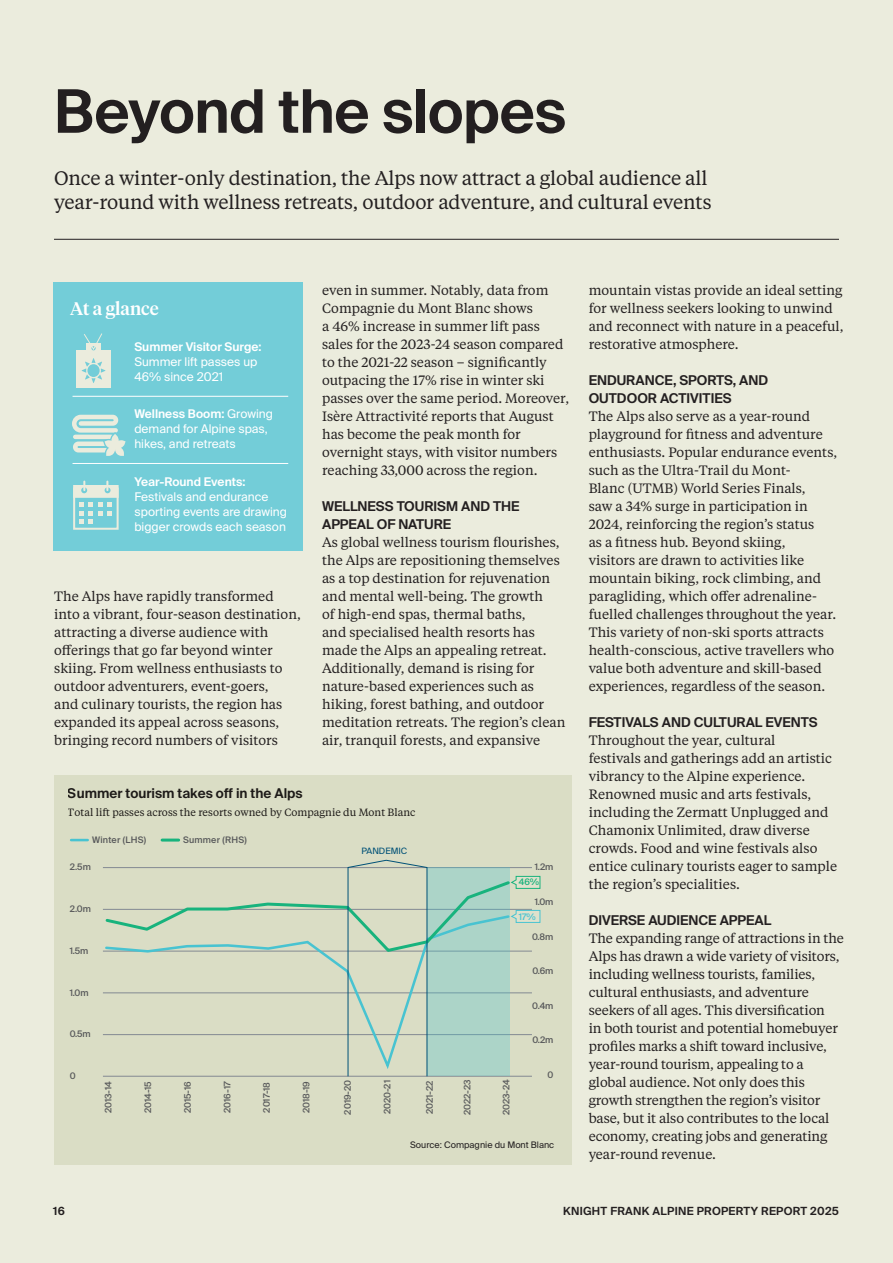
<style>
.page{position:relative;width:893px;height:1263px;background:#ebecdd}
.page>*{position:absolute;margin:0;border:0;box-sizing:border-box;transform-origin:0 0}
.t1{font:600 60px "Suisse Intl";letter-spacing:-.01em;color:#231f20}
.t2{font:19.5px/24.8px "Tiempos Text";letter-spacing:-.01em;color:#231f20}
.t3{font:500 18px "Tiempos Headline";color:#fff}
.t4{font:13.5px/18px "Tiempos Text";color:#231f20}
.t5{font:600 13.5px/18px "Suisse Intl";color:#231f20}
.t6{font:12px/15px "Suisse Intl";color:#fff}
.t7{font:600 12px "Suisse Intl";color:#fff}
.t8{font:600 11.25px "Suisse Intl";letter-spacing:.025em;color:#231f20}
.t9{font:10.5px "Tiempos Text";color:#231f20}
.t10{font:500 9px "Suisse Intl";color:#57585a}
.t11{font:9px "Suisse Intl";color:#231f20}
.t12{font:500 9px "Suisse Intl";letter-spacing:.025em;color:#57585a}
.t13{font:500 9px "Suisse Intl";color:#48c3d1}
.t14{font:500 9px "Suisse Intl";color:#18b37d}
.t15{font:8.7px "Suisse Intl";color:#005177}
.s1{font-weight:600}
</style>
<div class="page">
<hr style="left:54px;top:239px;width:785px;height:1px;background:#231f20">
<div style="left:54px;top:775px;width:518px;height:390px;background:#daddc5"></div>
<hr style="left:103px;top:1076px;width:429px;height:1px;background:#838992">
<hr style="left:103px;top:867px;width:429px;height:1px;background:#838992">
<hr style="left:103px;top:909px;width:429px;height:1px;background:#838992">
<hr style="left:103px;top:951px;width:429px;height:1px;background:#838992">
<hr style="left:103px;top:992px;width:429px;height:1px;background:#838992">
<hr style="left:103px;top:1034px;width:429px;height:1px;background:#838992">
<svg style="left:71px;top:839px;width:17px;height:2px"></svg>
<hr style="left:162px;top:838px;width:17px;height:3px;background:#18b37d">
<div style="left:53px;top:282px;width:250px;height:269px;background:#73cdd8"></div>
<hr style="left:73px;top:396px;width:215px;height:1px;background:#fff">
<hr style="left:73px;top:463px;width:215px;height:1px;background:#fff">
<svg style="left:72px;top:414px;width:54px;height:42px"></svg>
<div style="left:76px;top:350px;width:35px;height:38px;background:#ebecdd"></div>
<svg style="left:82px;top:358px;width:23px;height:25px"></svg>
<svg style="left:84px;top:333px;width:18px;height:18px"></svg>
<svg style="left:73px;top:481px;width:46px;height:49px"></svg>
<svg style="left:104px;top:859px;width:437px;height:218px"></svg>
<h1 class="t1" style="left:54px;top:77px;width:514px">Beyond the slopes</h1>
<h2 class="t2" style="left:54px;top:164px;width:659px">Once a winter-only destination, the Alps now attract a global audience all year-round with wellness retreats, outdoor adventure, and cultural events</h2>
<h3 class="t3" style="left:70px;top:296px;width:90px">At a glance</h3>
<p class="t7" style="left:134px;top:340px;width:129px">Summer Visitor Surge:</p>
<p class="t6" style="left:134px;top:355px;width:125px">Summer lift passes up<br>46% since 2021</p>
<p class="t6" style="left:134px;top:407px;width:140px"><span class="s1">Wellness Boom:</span> Growing demand for Alpine spas, hikes, and retreats</p>
<p class="t7" style="left:134px;top:474px;width:113px">Year-Round Events:</p>
<p class="t6" style="left:134px;top:489px;width:154px">Festivals and endurance sporting events are drawing bigger crowds each season</p>
<p class="t4" style="left:54px;top:586px;width:248px">The Alps have rapidly transformed into a vibrant, four-season destination, attracting a diverse audience with offerings that go far beyond winter skiing. From wellness enthusiasts to outdoor adventurers, event-goers,<br>and culinary tourists, the region has expanded its appeal across seasons, bringing record numbers of visitors</p>
<p class="t4" style="left:322px;top:280px;width:249px">even in summer. Notably, data from Compagnie du Mont Blanc shows<br>a 46% increase in summer lift pass sales for the 2023-24 season compared to the 2021-22 season – significantly outpacing the 17% rise in winter ski passes over the same period. Moreover, Isère Attractivité reports that August has become the peak month for overnight stays, with visitor numbers reaching 33,000 across the region.</p>
<p class="t5" style="left:322px;top:497px;width:199px">WELLNESS TOURISM AND THE<br>APPEAL OF NATURE</p>
<p class="t4" style="left:322px;top:532px;width:245px">As global wellness tourism flourishes, the Alps are repositioning themselves as a top destination for rejuvenation and mental well-being. The growth<br>of high-end spas, thermal baths,<br>and specialised health resorts has made the Alps an appealing retreat.<br>Additionally, demand is rising for nature-based experiences such as hiking, forest bathing, and outdoor meditation retreats. The region’s clean air, tranquil forests, and expansive</p>
<p class="t5" style="left:68px;top:784px;width:236px">Summer tourism takes off in the Alps</p>
<p class="t9" style="left:68px;top:805px;width:349px">Total lift passes across the resorts owned by Compagnie du Mont Blanc</p>
<p class="t12" style="left:92px;top:835px;width:56px">Winter (LHS)</p>
<p class="t12" style="left:183px;top:835px;width:65px">Summer (RHS)</p>
<p class="t15" style="left:362px;top:846px;width:47px">PANDEMIC</p>
<p class="t10" style="left:70px;top:862px;width:22px">2.5m</p>
<p class="t10" style="left:70px;top:904px;width:23px">2.0m</p>
<p class="t10" style="left:70px;top:945px;width:20px">1.5m</p>
<p class="t10" style="left:70px;top:987px;width:20px">1.0m</p>
<p class="t10" style="left:70px;top:1029px;width:22px">0.5m</p>
<p class="t10" style="left:70px;top:1071px;width:7px">0</p>
<p class="t10" style="left:103px;top:1113px;width:33px;rotate:-90deg">2013-14</p>
<p class="t10" style="left:143px;top:1113px;width:33px;rotate:-90deg">2014-15</p>
<p class="t10" style="left:182px;top:1113px;width:34px;rotate:-90deg">2015-16</p>
<p class="t10" style="left:222px;top:1113px;width:33px;rotate:-90deg">2016-17</p>
<p class="t10" style="left:262px;top:1112px;width:32px;rotate:-90deg">2017-18</p>
<p class="t10" style="left:301px;top:1113px;width:34px;rotate:-90deg">2018-19</p>
<p class="t10" style="left:343px;top:1114px;width:36px;rotate:-90deg">2019-20</p>
<p class="t10" style="left:382px;top:1114px;width:36px;rotate:-90deg">2020-21</p>
<p class="t10" style="left:424px;top:1114px;width:35px;rotate:-90deg">2021-22</p>
<p class="t10" style="left:462px;top:1115px;width:37px;rotate:-90deg">2022-23</p>
<p class="t10" style="left:501px;top:1115px;width:37px;rotate:-90deg">2023-24</p>
<p class="t10" style="left:535px;top:862px;width:20px">1.2m</p>
<p class="t10" style="left:535px;top:896px;width:20px">1.0m</p>
<p class="t10" style="left:532px;top:931px;width:23px">0.8m</p>
<p class="t10" style="left:532px;top:966px;width:22px">0.6m</p>
<p class="t10" style="left:532px;top:1000px;width:23px">0.4m</p>
<p class="t10" style="left:532px;top:1035px;width:23px">0.2m</p>
<p class="t10" style="left:547px;top:1070px;width:7px">0</p>
<p class="t14" style="left:519px;top:877px;width:22px">46%</p>
<p class="t13" style="left:519px;top:911px;width:19px">17%</p>
<p class="t11" style="left:410px;top:1139px;width:146px">Source: Compagnie du Mont Blanc</p>
<p class="t4" style="left:589px;top:280px;width:256px">mountain vistas provide an ideal setting for wellness seekers looking to unwind and reconnect with nature in a peaceful, restorative atmosphere.</p>
<p class="t5" style="left:589px;top:371px;width:181px">ENDURANCE, SPORTS, AND<br>OUTDOOR ACTIVITIES</p>
<p class="t4" style="left:589px;top:406px;width:250px">The Alps also serve as a year-round playground for fitness and adventure enthusiasts. Popular endurance events, such as the Ultra-Trail du Mont-<br>Blanc (UTMB) World Series Finals,<br>saw a 34% surge in participation in 2024, reinforcing the region’s status<br>as a fitness hub. Beyond skiing,<br>visitors are drawn to activities like mountain biking, rock climbing, and paragliding, which offer adrenaline&shy;fuelled challenges throughout the year.<br>This variety of non-ski sports attracts health-conscious, active travellers who value both adventure and skill-based experiences, regardless of the season.</p>
<p class="t5" style="left:589px;top:713px;width:230px">FESTIVALS AND CULTURAL EVENTS</p>
<p class="t4" style="left:589px;top:730px;width:250px">Throughout the year, cultural<br>festivals and gatherings add an artistic vibrancy to the Alpine experience.<br>Renowned music and arts festivals, including the Zermatt Unplugged and Chamonix Unlimited, draw diverse crowds. Food and wine festivals also entice culinary tourists eager to sample the region’s specialities.</p>
<p class="t5" style="left:589px;top:911px;width:184px">DIVERSE AUDIENCE APPEAL</p>
<p class="t4" style="left:589px;top:928px;width:257px">The expanding range of attractions in the Alps has drawn a wide variety of visitors, including wellness tourists, families, cultural enthusiasts, and adventure seekers of all ages. This diversification<br>in both tourist and potential homebuyer profiles marks a shift toward inclusive, year-round tourism, appealing to a global audience. Not only does this growth strengthen the region’s visitor base, but it also contributes to the local economy, creating jobs and generating year-round revenue.</p>
<p class="t8" style="left:53px;top:1205px;width:13px">16</p>
<p class="t8" style="left:563px;top:1205px;width:277px">KNIGHT FRANK ALPINE PROPERTY REPORT 2025</p>
</div>
